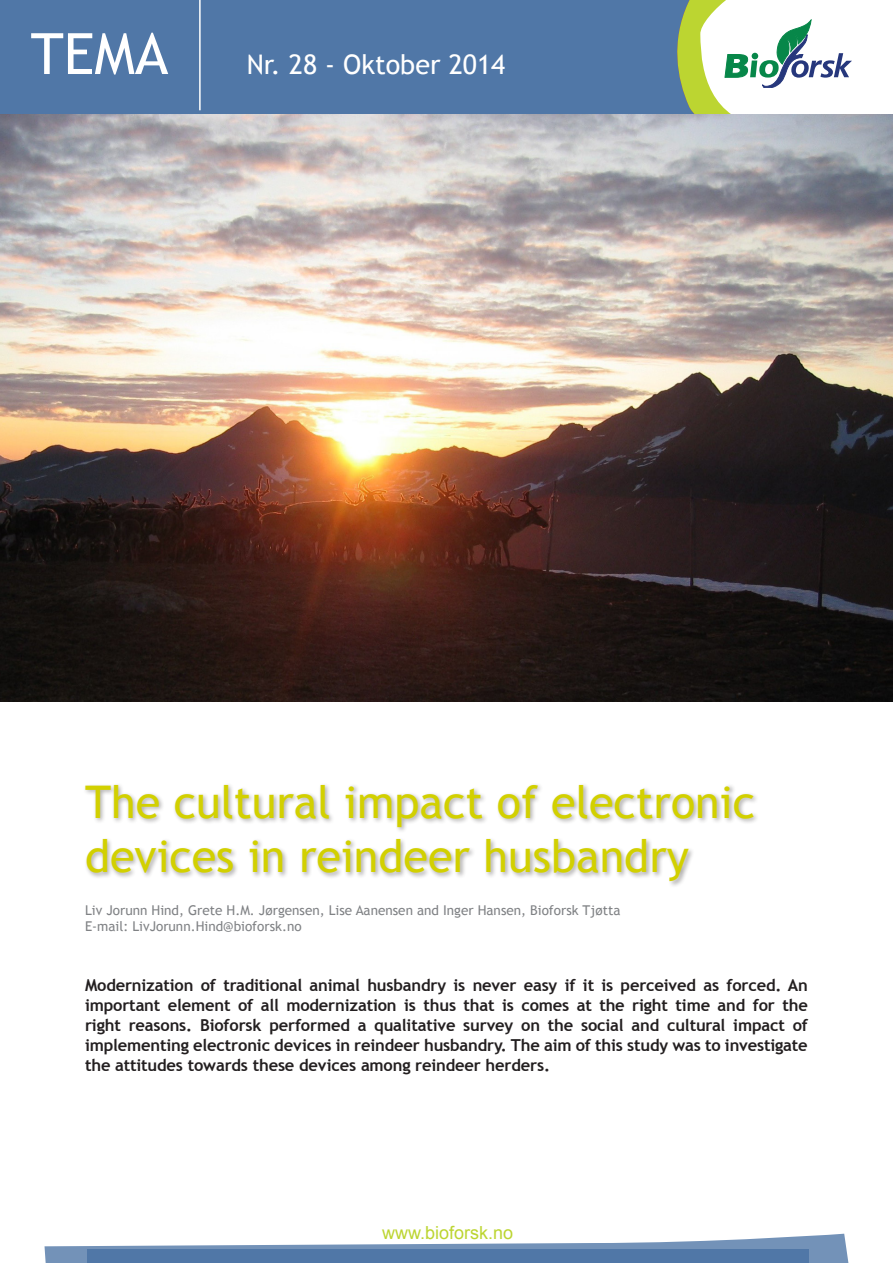
<style>
.page{position:relative;width:893px;height:1263px;background:#fff}
.page>*{position:absolute;margin:0;border:0;box-sizing:border-box;transform-origin:0 0}
.t1{font:57px "Trebuchet MS";color:#fff}
.t2{font:45px/54px "Trebuchet MS";color:#d2d000}
.t3{font:27px "Trebuchet MS";color:#fff}
.t4{font:18px "Arial";color:#bcd531}
.t5{font:700 16.5px/19.8px "Trebuchet MS";letter-spacing:-.01em;color:#231f20;text-align:justify}
.t6{font:13.5px "Trebuchet MS";color:#808285}
</style>
<div class="page">
<div style="left:0;top:0;width:879px;height:115px;background:#5077a7"></div>
<hr style="left:199px;top:0;width:2px;height:110px;background:#fff">
<div style="left:791px;top:0;width:92px;height:115px;background:#fff"></div>
<svg style="left:677px;top:0;width:175px;height:115px"></svg>
<svg style="left:44px;top:1234px;width:805px;height:29px"></svg>
<div style="left:87px;top:1250px;width:721px;height:13px;background:#5077a7"></div>
<div style="left:83px;top:783px;width:677px;height:105px;background:#231f20;opacity:.38"></div>
<img style="left:0;top:115px;width:893px;height:587px">
<p class="t1" style="left:31px;top:18px;width:139px">TEMA</p>
<p class="t3" style="left:247px;top:47px;width:260px">Nr. 28 - Oktober 2014</p>
<p class="t2" style="left:85px;top:775px;width:671px">The cultural impact of electronic devices in reindeer husbandry</p>
<p class="t6" style="left:85px;top:902px;width:537px">Liv Jorunn Hind, Grete H.M. Jørgensen, Lise Aanensen and Inger Hansen, Bioforsk Tjøtta</p>
<p class="t6" style="left:85px;top:918px;width:218px">E-mail: LivJorunn.Hind@bioforsk.no</p>
<p class="t5" style="left:85px;top:975px;width:724px">Modernization of traditional animal husbandry is never easy if it is perceived as forced. An important element of all modernization is thus that is comes at the right time and for the right reasons. Bioforsk performed a qualitative survey on the social and cultural impact of implementing electronic devices in reindeer husbandry. The aim of this study was to investigate the attitudes towards these devices among reindeer herders.</p>
<p class="t4" style="left:382px;top:1220px;width:133px">www.bioforsk.no</p>
</div>
